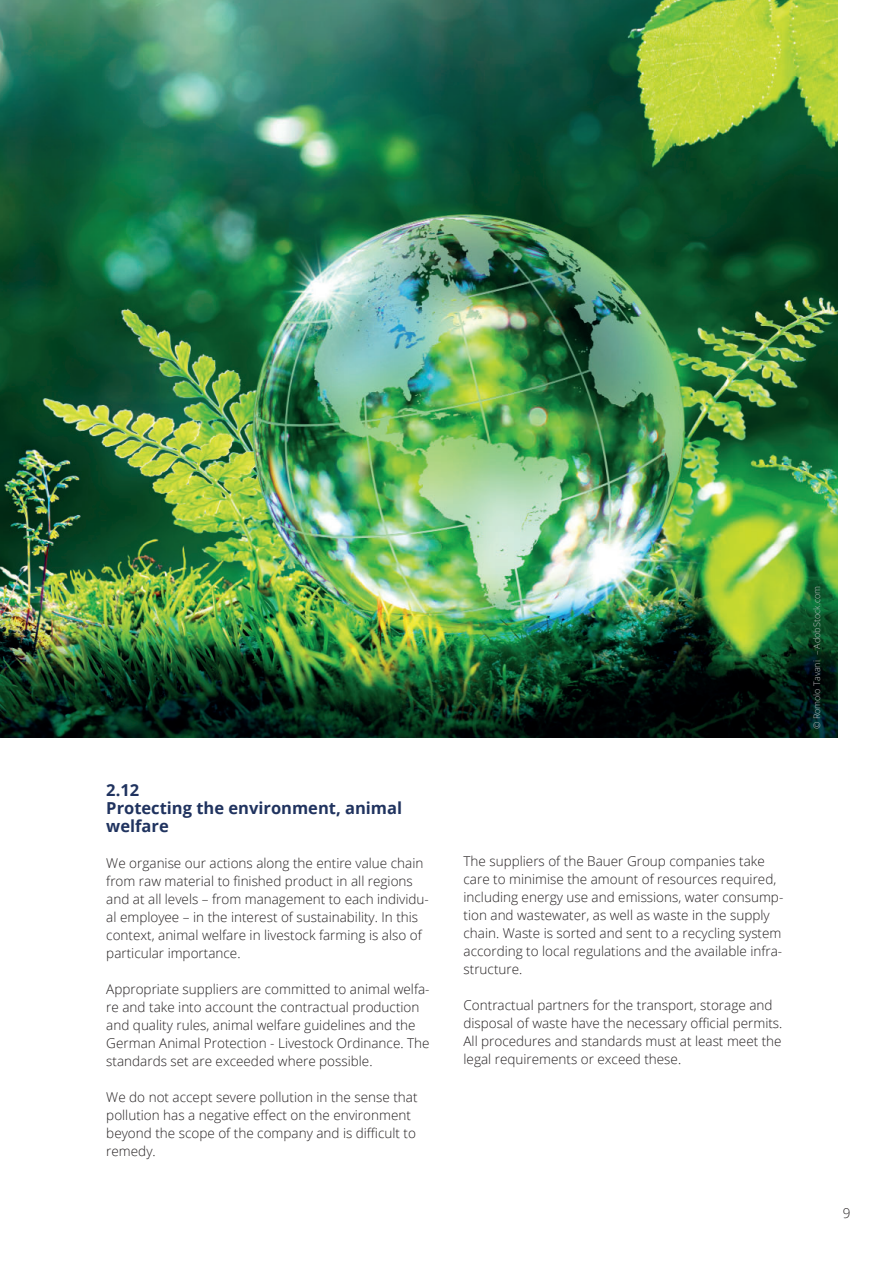
<style>
.page{position:relative;width:893px;height:1263px;background:#fff}
.page>*{position:absolute;margin:0;border:0;box-sizing:border-box;transform-origin:0 0}
.t1{font:700 16.5px/18px "Open Sans";color:#20335f}
.t2{font:300 13.5px/18px "Open Sans";color:#231f20}
.t3{font:300 9px "Open Sans";color:#bcbdc0}
</style>
<div class="page">
<img style="left:0;top:0;width:838px;height:738px">
<p class="t1" style="left:106px;top:781px;width:297px">2.12<br>Protecting the environment, animal welfare</p>
<p class="t2" style="left:106px;top:854px;width:324px">We organise our actions along the entire value chain from raw material to finished product in all regions and at all levels – from management to each individu&shy;al employee – in the interest of sustainability. In this context, animal welfare in livestock farming is also of particular importance.</p>
<p class="t2" style="left:106px;top:980px;width:325px">Appropriate suppliers are committed to animal welfa&shy;re and take into account the contractual production and quality rules, animal welfare guidelines and the German Animal Protection - Livestock Ordinance. The standards set are exceeded where possible.</p>
<p class="t2" style="left:106px;top:1088px;width:313px">We do not accept severe pollution in the sense that pollution has a negative effect on the environment beyond the scope of the company and is difficult to remedy.</p>
<p class="t3" style="left:810px;top:729px;width:145px;rotate:-90deg">© Romolo Tavani – AdobStock.com</p>
<p class="t2" style="left:463px;top:852px;width:321px">The suppliers of the Bauer Group companies take care to minimise the amount of resources required, including energy use and emissions, water consump&shy;tion and wastewater, as well as waste in the supply chain. Waste is sorted and sent to a recycling system according to local regulations and the available infra&shy;structure.</p>
<p class="t2" style="left:463px;top:996px;width:320px">Contractual partners for the transport, storage and disposal of waste have the necessary official permits.<br>All procedures and standards must at least meet the legal requirements or exceed these.</p>
<p class="t2" style="left:843px;top:1204px;width:9px">9</p>
</div>
